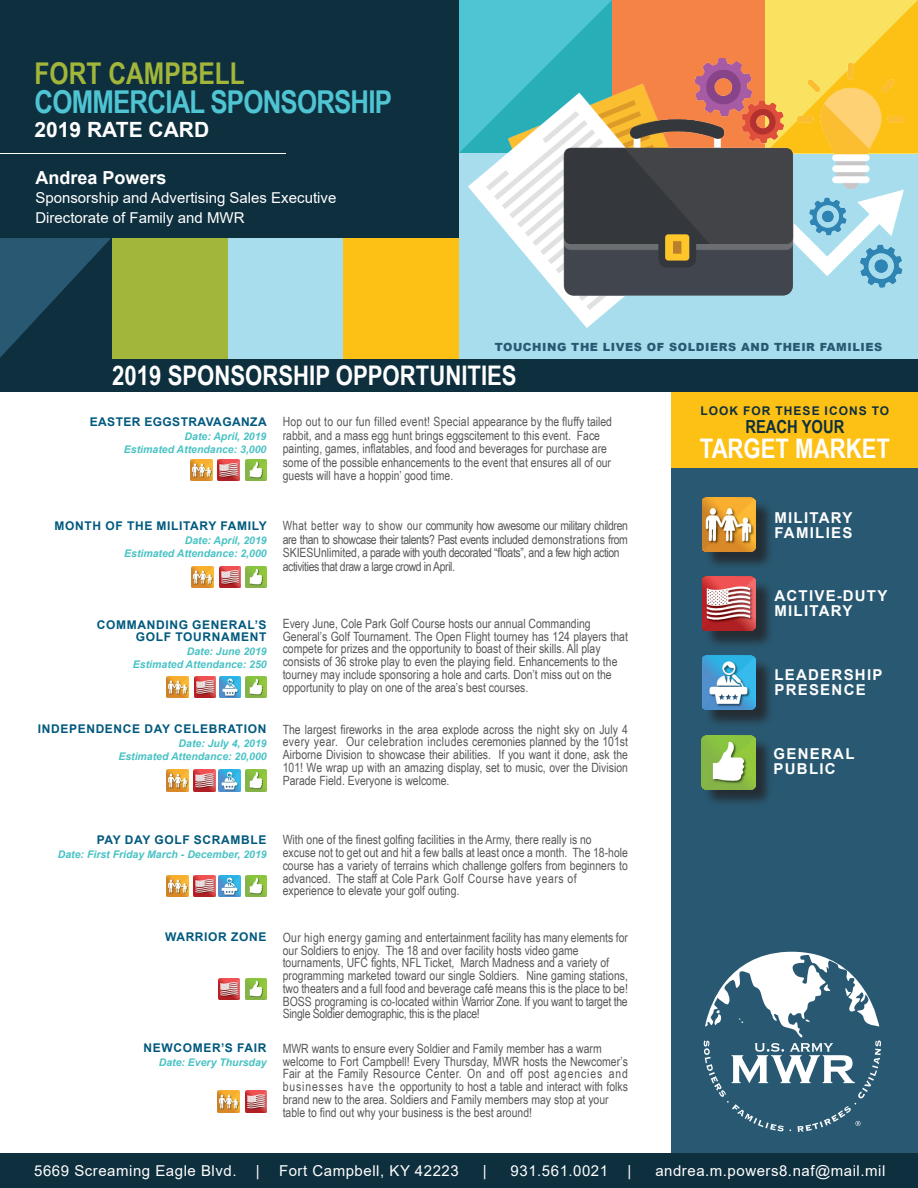
<style>
.page{position:relative;width:918px;height:1188px;background:#fff}
.page>*{position:absolute;margin:0;border:0;box-sizing:border-box;transform-origin:0 0}
.t1{font:700 31.5px "Arial Narrow";letter-spacing:-.025em;color:#4fc4d2}
.t2{font:700 30px "Arial Narrow";color:#a2b63a}
.t3{font:700 27px "Arial Narrow";color:#fff}
.t4{font:700 21px "Arial";color:#fff}
.t5{font:700 18px "Arial";color:#fff}
.t6{font:700 18px "Arial Narrow";color:#0e2f3e}
.t7{font:15px "Arial";letter-spacing:.035em;color:#fff}
.t8{font:700 15px "Arial";letter-spacing:.085em;color:#fff}
.t9{font:15px "Arial";color:#fff}
.t10{font:12.75px/12.8px "Arial Narrow";color:#57585a;text-align:justify}
.t11{font:12.75px/13.5px "Arial Narrow";color:#57585a;text-align:justify;scale:.95 1}
.t12{font:12.75px "Arial Narrow";letter-spacing:-.02em;color:#57585a}
.t13{font:12.75px "Arial Narrow";letter-spacing:-.03em;color:#57585a}
.t14{font:700 12px/12px "Arial";letter-spacing:.055em;color:#00597e;text-align:right}
.t15{font:700 12px "Arial";letter-spacing:.035em;color:#00597e}
.t16{font:700 12px "Arial";letter-spacing:.085em;color:#0e2f3e}
.t17{font:900 11.25px "Arial";letter-spacing:.05em;color:#295972}
.t18{font:italic 700 10.5px "Arial";color:#48c2c4}
</style>
<div class="page">
<svg style="left:0;top:238px;width:112px;height:121px"></svg>
<div style="left:228px;top:237px;width:115px;height:122px;background:#a7dded"></div>
<div style="left:112px;top:237px;width:116px;height:122px;background:#a2b63a"></div>
<div style="left:343px;top:237px;width:116px;height:122px;background:#fdc014"></div>
<div style="left:672px;top:392px;width:246px;height:761px;background:#295972"></div>
<div style="left:672px;top:392px;width:246px;height:76px;background:#fdc014"></div>
<svg style="left:459px;top:0;width:153px;height:153px"></svg>
<div style="left:459px;top:153px;width:459px;height:206px;background:#a7dded"></div>
<div style="left:612px;top:0;width:153px;height:153px;background:#f58345"></div>
<svg style="left:765px;top:0;width:153px;height:153px"></svg>
<div style="left:0;top:1153px;width:918px;height:35px;background:#0e2f3e"></div>
<div style="left:704px;top:500px;width:70px;height:70px;background:#231f20;opacity:.75"></div>
<img style="left:702px;top:497px;width:54px;height:54px">
<div style="left:704px;top:579px;width:70px;height:70px;background:#231f20;opacity:.75"></div>
<img style="left:702px;top:577px;width:54px;height:54px">
<div style="left:704px;top:658px;width:70px;height:70px;background:#231f20;opacity:.75"></div>
<img style="left:702px;top:656px;width:54px;height:54px">
<div style="left:703px;top:737px;width:71px;height:71px;background:#231f20;opacity:.75"></div>
<img style="left:701px;top:735px;width:54px;height:54px">
<div style="left:0;top:359px;width:918px;height:33px;background:#0e2f3e"></div>
<img style="left:192px;top:566px;width:21px;height:22px">
<img style="left:219px;top:566px;width:22px;height:22px">
<img style="left:245px;top:566px;width:22px;height:22px">
<div style="left:0;top:0;width:459px;height:238px;background:#0e2f3e"></div>
<hr style="left:0;top:153px;width:286px;height:1px;background:#fff">
<svg style="left:704px;top:952px;width:177px;height:180px"></svg>
<img style="left:191px;top:459px;width:21px;height:22px">
<img style="left:218px;top:459px;width:21px;height:22px">
<img style="left:245px;top:459px;width:21px;height:22px">
<img style="left:219px;top:676px;width:22px;height:22px">
<img style="left:167px;top:676px;width:21px;height:22px">
<img style="left:194px;top:676px;width:22px;height:22px">
<img style="left:245px;top:676px;width:22px;height:22px">
<img style="left:218px;top:1090px;width:21px;height:22px">
<img style="left:245px;top:1090px;width:22px;height:22px">
<img style="left:218px;top:978px;width:22px;height:22px">
<img style="left:245px;top:978px;width:22px;height:22px">
<img style="left:219px;top:770px;width:21px;height:21px">
<img style="left:167px;top:770px;width:21px;height:21px">
<img style="left:194px;top:770px;width:21px;height:21px">
<img style="left:245px;top:770px;width:21px;height:21px">
<img style="left:219px;top:875px;width:21px;height:22px">
<img style="left:167px;top:875px;width:21px;height:22px">
<img style="left:194px;top:875px;width:21px;height:22px">
<img style="left:245px;top:875px;width:21px;height:22px">
<img style="left:468px;top:59px;width:435px;height:269px">
<p class="t2" style="left:35px;top:50px;width:212px">FORT CAMPBELL</p>
<p class="t1" style="left:35px;top:78px;width:359px">COMMERCIAL SPONSORSHIP</p>
<p class="t4" style="left:35px;top:115px;width:176px">2019 RATE CARD</p>
<p class="t5" style="left:35px;top:165px;width:133px">Andrea Powers</p>
<p class="t9" style="left:35px;top:188px;width:302px">Sponsorship and Advertising Sales Executive</p>
<p class="t9" style="left:35px;top:207px;width:211px">Directorate of Family and MWR</p>
<p class="t17" style="left:495px;top:339px;width:389px">TOUCHING THE LIVES OF SOLDIERS AND THEIR FAMILIES</p>
<p class="t3" style="left:112px;top:355px;width:406px">2019 SPONSORSHIP OPPORTUNITIES</p>
<p class="t15" style="left:90px;top:413px;width:178px">EASTER EGGSTRAVAGANZA</p>
<p class="t18" style="left:185px;top:429px;width:83px">Date: April, 2019</p>
<p class="t18" style="left:124px;top:442px;width:144px">Estimated Attendance: 3,000</p>
<p class="t14" style="left:55px;top:520px;width:214px">MONTH OF THE MILITARY FAMILY</p>
<p class="t18" style="left:185px;top:533px;width:83px">Date: April, 2019</p>
<p class="t18" style="left:124px;top:547px;width:144px">Estimated Attendance: 2,000</p>
<p class="t10" style="left:283px;top:415px;width:331px;line-height:13.5px;text-align:left">Hop out to our fun filled event! Special appearance by the fluffy tailed rabbit, and a mass egg hunt brings eggscitement to this event. Face painting, games, inflatables, and food and beverages for purchase are some of the possible enhancements to the event that ensures all of our guests will have a hoppin’ good time.</p>
<p class="t11" style="left:283px;top:519px;width:365px">What better way to show our community how awesome our military children are than to showcase their talents? Past events included demonstrations from SKIESUnlimited, a parade with youth decorated “floats”, and a few high action</p>
<p class="t13" style="left:283px;top:557px;width:174px">activities that draw a large crowd in April.</p>
<p class="t14" style="left:97px;top:619px;width:171px">COMMANDING GENERAL’S<br>GOLF TOURNAMENT</p>
<p class="t18" style="left:187px;top:644px;width:81px">Date: June 2019</p>
<p class="t18" style="left:133px;top:657px;width:135px">Estimated Attendance: 250</p>
<p class="t14" style="left:38px;top:723px;width:230px">INDEPENDENCE DAY CELEBRATION</p>
<p class="t18" style="left:179px;top:736px;width:90px">Date: July 4, 2019</p>
<p class="t18" style="left:118px;top:750px;width:150px">Estimated Attendance: 20,000</p>
<p class="t10" style="left:283px;top:616px;width:309px">Every June, Cole Park Golf Course hosts our annual Commanding</p>
<p class="t10" style="left:283px;top:629px;width:347px">General’s Golf Tournament. The Open Flight tourney has 124 players that compete for prizes and the opportunity to boast of their skills. All play</p>
<p class="t10" style="left:283px;top:655px;width:336px">consists of 36 stroke play to even the playing field. Enhancements to the</p>
<p class="t10" style="left:283px;top:667px;width:330px">tourney may include sponsoring a hole and carts. Don’t miss out on the</p>
<p class="t10" style="left:283px;top:680px;width:247px">opportunity to play on one of the area’s best courses.</p>
<p class="t10" style="left:283px;top:722px;width:347px">The largest fireworks in the area explode across the night sky on July 4 every year. Our celebration includes ceremonies planned by the 101st Airborne Division to showcase their abilities. If you want it done, ask the 101! We wrap up with an amazing display, set to music, over the Division Parade Field. Everyone is welcome.</p>
<p class="t14" style="left:97px;top:834px;width:171px">PAY DAY GOLF SCRAMBLE</p>
<p class="t18" style="left:58px;top:847px;width:210px">Date: First Friday March - December, 2019</p>
<p class="t10" style="left:283px;top:833px;width:311px">With one of the finest golfing facilities in the Army, there really is no</p>
<p class="t10" style="left:283px;top:846px;width:347px">excuse not to get out and hit a few balls at least once a month. The 18-hole course has a variety of terrains which challenge golfers from beginners to advanced. The staff at Cole Park Golf Course have years of</p>
<p class="t10" style="left:283px;top:884px;width:178px">experience to elevate your golf outing.</p>
<p class="t14" style="left:165px;top:931px;width:103px">WARRIOR ZONE</p>
<p class="t10" style="left:283px;top:931px;width:347px">Our high energy gaming and entertainment facility has many elements for our Soldiers to enjoy. The 18 and over facility hosts video game</p>
<p class="t10" style="left:283px;top:956px;width:328px">tournaments, UFC fights, NFL Ticket, March Madness and a variety of</p>
<p class="t10" style="left:283px;top:969px;width:347px">programming marketed toward our single Soldiers. Nine gaming stations, two theaters and a full food and beverage café means this is the place to be!<br>BOSS programing is co-located within Warrior Zone. If you want to target the</p>
<p class="t12" style="left:283px;top:1005px;width:199px">Single Soldier demographic, this is the place!</p>
<p class="t14" style="left:143px;top:1042px;width:125px">NEWCOMER’S FAIR</p>
<p class="t18" style="left:159px;top:1055px;width:109px">Date: Every Thursday</p>
<p class="t10" style="left:283px;top:1041px;width:320px">MWR wants to ensure every Soldier and Family member has a warm</p>
<p class="t10" style="left:283px;top:1054px;width:347px">welcome to Fort Campbell! Every Thursday, MWR hosts the Newcomer’s Fair at the Family Resource Center. On and off post agencies and businesses have the opportunity to host a table and interact with folks brand new to the area. Soldiers and Family members may stop at your</p>
<p class="t10" style="left:283px;top:1105px;width:251px">table to find out why your business is the best around!</p>
<p class="t16" style="left:701px;top:402px;width:190px">LOOK FOR THESE ICONS TO</p>
<p class="t6" style="left:745px;top:413px;width:100px">REACH YOUR</p>
<p class="t3" style="left:700px;top:428px;width:192px">TARGET MARKET</p>
<p class="t8" style="left:774px;top:507px;width:80px">MILITARY</p>
<p class="t8" style="left:774px;top:522px;width:80px">FAMILIES</p>
<p class="t8" style="left:774px;top:585px;width:115px">ACTIVE-DUTY</p>
<p class="t8" style="left:774px;top:600px;width:80px">MILITARY</p>
<p class="t8" style="left:774px;top:664px;width:110px">LEADERSHIP</p>
<p class="t8" style="left:774px;top:679px;width:93px">PRESENCE</p>
<p class="t8" style="left:774px;top:743px;width:82px">GENERAL</p>
<p class="t8" style="left:774px;top:758px;width:64px">PUBLIC</p>
<p class="t7" style="left:34px;top:1161px;width:204px">5669 Screaming Eagle Blvd.</p>
<p class="t7" style="left:256px;top:1161px;width:5px">|</p>
<p class="t7" style="left:279px;top:1161px;width:181px">Fort Campbell, KY 42223</p>
<p class="t7" style="left:483px;top:1161px;width:5px">|</p>
<p class="t7" style="left:511px;top:1161px;width:99px">931.561.0021</p>
<p class="t7" style="left:627px;top:1161px;width:5px">|</p>
<p class="t7" style="left:655px;top:1161px;width:231px">andrea.m.powers8.naf@mail.mil</p>
</div>
